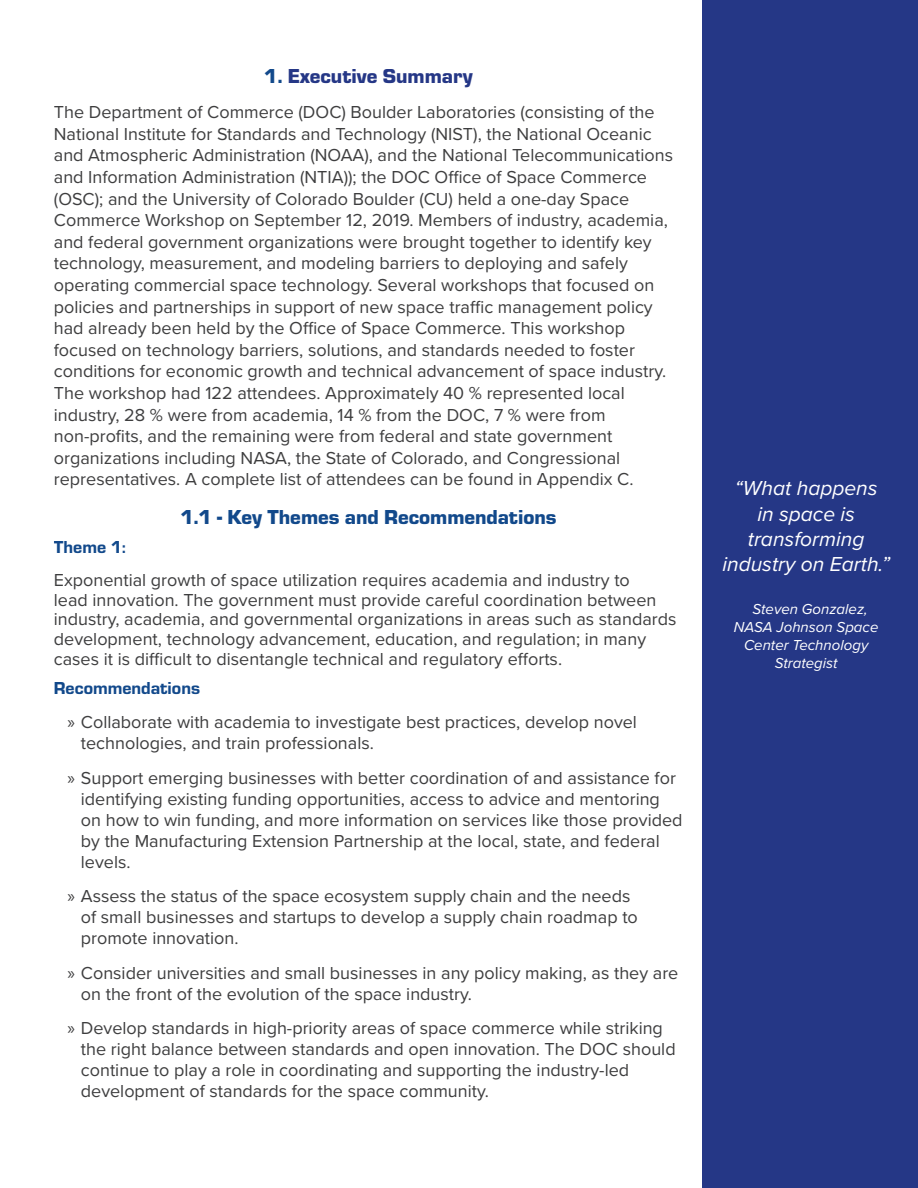
<style>
.page{position:relative;width:918px;height:1188px;background:#fff}
.page>*{position:absolute;margin:0;border:0;box-sizing:border-box;transform-origin:0 0}
.t1{font:italic 21px/25.2px "Proxima Nova";color:#fff;text-align:center}
.t2{font:900 21px "Eurostile";color:#12498b}
.t3{font:900 21px "Eurostile";color:#253786}
.t4{font:18px/21.6px "Proxima Nova";color:#3e3e3f}
.t5{font:18px "Eurostile Hea";color:#12498b}
.t6{font:italic 15px/18px "Proxima Nova";color:#fff;text-align:center}
.s1{color:#12498b}
.s2{font-size:16.5px}
.s3{font-family:"Myriad Pro"}
</style>
<div class="page">
<div style="left:703px;top:0;width:215px;height:1188px;background:#253786"></div>
<p class="t3" style="left:264px;top:61px;width:210px"><span class="s1">1.</span> Executive Summary</p>
<p class="t4" style="left:54px;top:101px;width:621px">The Department of Commerce (DOC) Boulder Laboratories (consisting of the National Institute for Standards and Technology (NIST), the National Oceanic and Atmospheric Administration (NOAA), and the National Telecommunications and Information Administration (NTIA)); the DOC Office of Space Commerce (OSC); and the University of Colorado Boulder (CU) held a one-day Space Commerce Workshop on September 12, 2019. Members of industry, academia, and federal government organizations were brought together to identify key technology, measurement, and modeling barriers to deploying and safely operating commercial space technology. Several workshops that focused on policies and partnerships in support of new space traffic management policy had already been held by the Office of Space Commerce. This workshop focused on technology barriers, solutions, and standards needed to foster conditions for economic growth and technical advancement of space industry.<br>The workshop had 122 attendees. Approximately 40 % represented local industry, 28 % were from academia, 14 % from the DOC, 7 % were from non-profits, and the remaining were from federal and state government organizations including NASA, the State of Colorado, and Congressional representatives. A complete list of attendees can be found in Appendix C.</p>
<p class="t2" style="left:180px;top:502px;width:378px">1.1 - Key Themes and Recommendations</p>
<p class="t5" style="left:54px;top:534px;width:73px">Theme 1<span class="s2">:</span></p>
<p class="t4" style="left:54px;top:569px;width:624px;line-height:19.8px">Exponential growth of space utilization requires academia and industry to<br>lead innovation. The government must provide careful coordination between industry, academia, and governmental organizations in areas such as standards development, technology advancement, education, and regulation; in many cases it is difficult to disentangle technical and regulatory efforts.</p>
<p class="t5" style="left:54px;top:675px;width:148px">Recommendations</p>
<p class="t4" style="left:81px;top:711px;width:558px;line-height:21px;text-indent:-14px"><span class="s3">»</span> Collaborate with academia to investigate best practices, develop novel technologies, and train professionals.</p>
<p class="t4" style="left:81px;top:766px;width:603px;line-height:21px;text-indent:-14px"><span class="s3">»</span> Support emerging businesses with better coordination of and assistance for identifying existing funding opportunities, access to advice and mentoring on how to win funding, and more information on services like those provided by the Manufacturing Extension Partnership at the local, state, and federal levels.</p>
<p class="t4" style="left:81px;top:885px;width:559px;line-height:21px;text-indent:-14px"><span class="s3">»</span> Assess the status of the space ecosystem supply chain and the needs of small businesses and startups to develop a supply chain roadmap to promote innovation.</p>
<p class="t4" style="left:81px;top:961px;width:599px;line-height:21px;text-indent:-14px"><span class="s3">»</span> Consider universities and small businesses in any policy making, as they are on the front of the evolution of the space industry.</p>
<p class="t4" style="left:81px;top:1017px;width:596px;line-height:21px;text-indent:-14px"><span class="s3">»</span> Develop standards in high-priority areas of space commerce while striking the right balance between standards and open innovation. The DOC should continue to play a role in coordinating and supporting the industry-led development of standards for the space community.</p>
<p class="t1" style="left:722px;top:475px;width:169px">“What happens<br>in space is transforming industry on Earth.”</p>
<p class="t6" style="left:734px;top:600px;width:146px">Steven Gonzalez,<br>NASA Johnson Space<br>Center Technology<br>Strategist</p>
</div>
